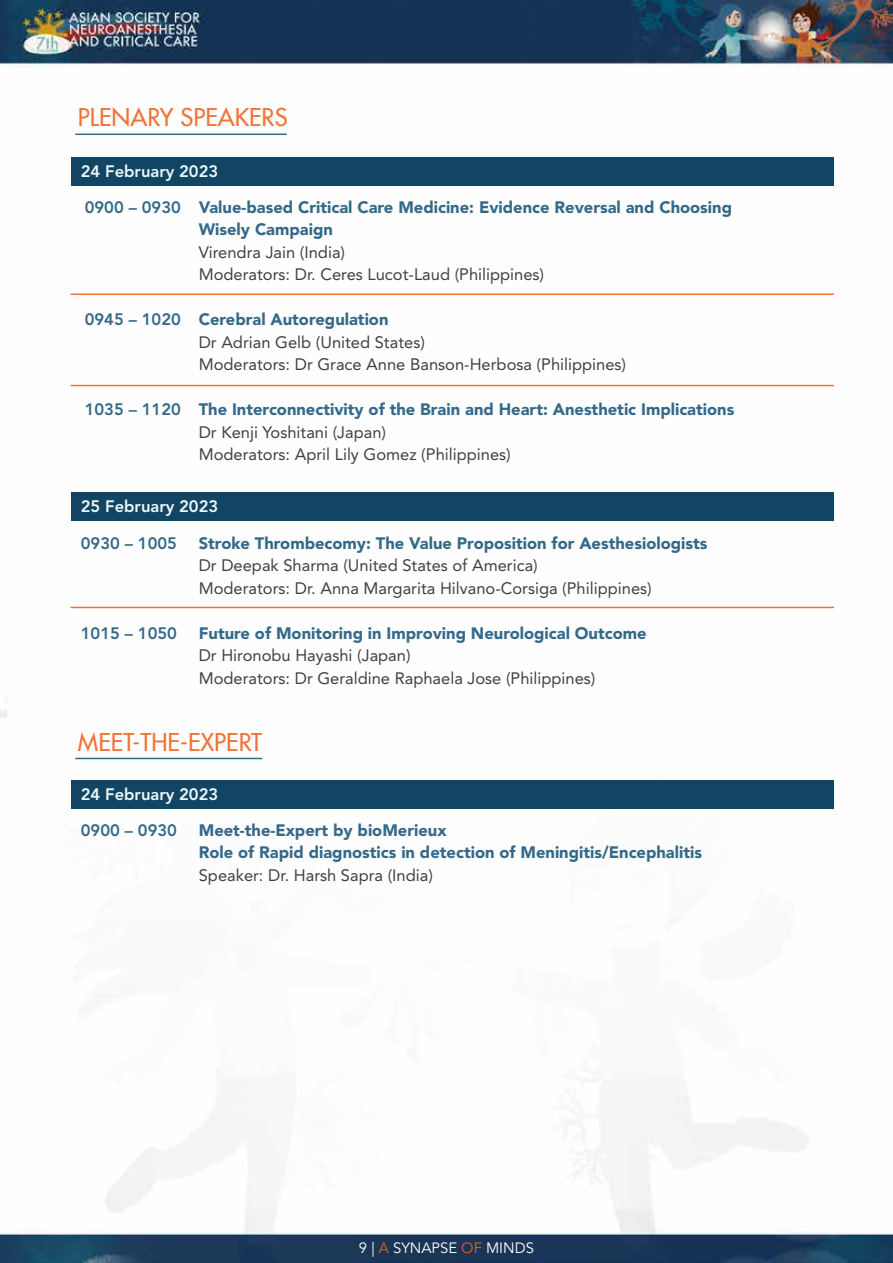
<style>
.page{position:relative;width:893px;height:1263px;background:#fff}
.page>*{position:absolute;margin:0;border:0;box-sizing:border-box;transform-origin:0 0}
.t1{font:500 24px "Futura";color:#f27339}
.t2{font:16.5px/22.5px "Avenir LT Std";color:#404041}
.t3{font:900 16.5px/22.5px "Avenir LT Std";color:#356989}
.t4{font:800 16.5px "Avenir LT Std";color:#356989}
.t5{font:800 16.5px "Avenir LT Std";color:#edf7f9}
.t6{font:14.85px "Avenir LT Std";color:#fff}
.s1{color:#f05724}
</style>
<div class="page">
<img style="left:0;top:0;width:893px;height:1263px">
<div style="left:71px;top:157px;width:762px;height:29px;background:#114563"></div>
<hr style="left:71px;top:293px;width:762px;height:2px;background:#f27339">
<hr style="left:71px;top:385px;width:762px;height:1px;background:#f27339">
<div style="left:71px;top:780px;width:762px;height:29px;background:#114563"></div>
<hr style="left:71px;top:607px;width:762px;height:1px;background:#f27339">
<div style="left:71px;top:492px;width:762px;height:29px;background:#114563"></div>
<hr style="left:75px;top:134px;width:212px;height:1px;background:#356989">
<hr style="left:75px;top:758px;width:187px;height:1px;background:#356989">
<h1 class="t1" style="left:78px;top:102px;width:211px">PLENARY SPEAKERS</h1>
<p class="t5" style="left:81px;top:162px;width:139px">24 February 2023</p>
<p class="t4" style="left:85px;top:197px;width:98px">0900 – 0930</p>
<p class="t4" style="left:85px;top:310px;width:98px">0945 – 1020</p>
<p class="t4" style="left:85px;top:400px;width:98px">1035 – 1120</p>
<p class="t3" style="left:199px;top:196px;width:535px">Value-based Critical Care Medicine: Evidence Reversal and Choosing<br>Wisely Campaign</p>
<p class="t2" style="left:199px;top:241px;width:347px">Virendra Jain (India)<br>Moderators: Dr. Ceres Lucot-Laud (Philippines)</p>
<p class="t3" style="left:199px;top:308px;width:191px">Cerebral Autoregulation</p>
<p class="t2" style="left:199px;top:331px;width:429px">Dr Adrian Gelb (United States)<br>Moderators: Dr Grace Anne Banson-Herbosa (Philippines)</p>
<p class="t3" style="left:199px;top:398px;width:537px">The Interconnectivity of the Brain and Heart: Anesthetic Implications</p>
<p class="t2" style="left:199px;top:421px;width:314px">Dr Kenji Yoshitani (Japan)<br>Moderators: April Lily Gomez (Philippines)</p>
<p class="t5" style="left:81px;top:497px;width:139px">25 February 2023</p>
<p class="t4" style="left:81px;top:533px;width:98px">0930 – 1005</p>
<p class="t4" style="left:81px;top:623px;width:98px">1015 – 1050</p>
<p class="t3" style="left:199px;top:531px;width:510px">Stroke Thrombecomy: The Value Proposition for Aesthesiologists</p>
<p class="t2" style="left:199px;top:554px;width:455px">Dr Deepak Sharma (United States of America)<br>Moderators: Dr. Anna Margarita Hilvano-Corsiga (Philippines)</p>
<p class="t3" style="left:199px;top:621px;width:449px">Future of Monitoring in Improving Neurological Outcome</p>
<p class="t2" style="left:199px;top:644px;width:398px">Dr Hironobu Hayashi (Japan)<br>Moderators: Dr Geraldine Raphaela Jose (Philippines)</p>
<h1 class="t1" style="left:78px;top:727px;width:186px">MEET-THE-EXPERT</h1>
<p class="t5" style="left:81px;top:785px;width:139px">24 February 2023</p>
<p class="t4" style="left:81px;top:820px;width:98px">0900 – 0930</p>
<p class="t3" style="left:199px;top:819px;width:505px">Meet-the-Expert by bioMerieux<br>Role of Rapid diagnostics in detection of Meningitis/Encephalitis</p>
<p class="t2" style="left:199px;top:864px;width:236px">Speaker: Dr. Harsh Sapra (India)</p>
<p class="t6" style="left:359px;top:1239px;width:177px">9 | <span class="s1">A</span> SYNAPSE <span class="s1">OF</span> MINDS</p>
</div>
